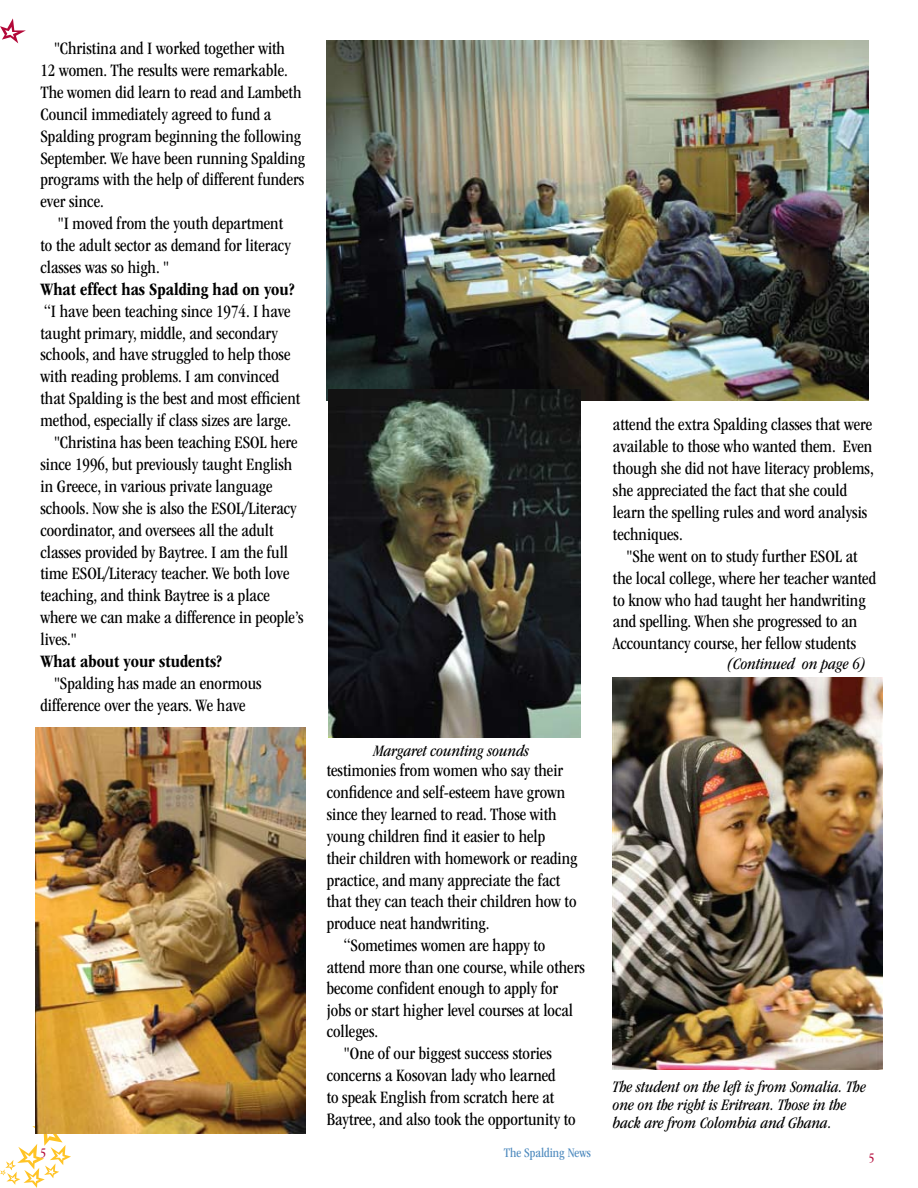
<style>
.page{position:relative;width:918px;height:1188px;background:#fff}
.page>*{position:absolute;margin:0;border:0;box-sizing:border-box;transform-origin:0 0}
.t1{font:condensed 18px/21.9px "ITC Garamond Std";color:#000}
.t2{font:700 condensed 18px "ITC Garamond Std";color:#000}
.t3{font:italic condensed 16.5px/18.3px "ITC Garamond Std";color:#000}
.t4{font:condensed 13.5px "ITC Garamond Std";color:#4e8abe}
.t5{font:condensed 13.5px "ITC Garamond Std";color:#b30838}
</style>
<div class="page">
<svg style="left:0;top:1126px;width:71px;height:62px"></svg>
<svg style="left:0;top:18px;width:26px;height:25px"></svg>
<img style="left:613px;top:678px;width:270px;height:392px">
<img style="left:35px;top:728px;width:270px;height:406px">
<img style="left:327px;top:40px;width:541px;height:360px">
<img style="left:329px;top:390px;width:252px;height:348px">
<p class="t1" style="left:40px;top:38px;width:266px;text-indent:14px">"Christina and I worked together with<br>12 women. The results were remarkable.<br>The women did learn to read and Lambeth Council immediately agreed to fund a Spalding program beginning the following September. We have been running Spalding programs with the help of different funders ever since.</p>
<p class="t1" style="left:40px;top:213px;width:252px;text-indent:17px">"I moved from the youth department to the adult sector as demand for literacy classes was so high. "</p>
<p class="t2" style="left:40px;top:279px;width:255px">What effect has Spalding had on you?</p>
<p class="t1" style="left:44px;top:300px;width:249px">“I have been teaching since 1974. I have</p>
<p class="t1" style="left:40px;top:322px;width:239px">taught primary, middle, and secondary</p>
<p class="t1" style="left:40px;top:344px;width:251px">schools, and have struggled to help those</p>
<p class="t1" style="left:40px;top:366px;width:240px">with reading problems. I am convinced</p>
<p class="t1" style="left:40px;top:388px;width:261px">that Spalding is the best and most efficient</p>
<p class="t1" style="left:40px;top:410px;width:252px">method, especially if class sizes are large.</p>
<p class="t1" style="left:54px;top:432px;width:245px">"Christina has been teaching ESOL here</p>
<p class="t1" style="left:40px;top:453px;width:253px">since 1996, but previously taught English</p>
<p class="t1" style="left:40px;top:475px;width:233px">in Greece, in various private language</p>
<p class="t1" style="left:40px;top:497px;width:258px">schools. Now she is also the ESOL/Literacy</p>
<p class="t1" style="left:40px;top:519px;width:235px">coordinator, and oversees all the adult</p>
<p class="t1" style="left:40px;top:541px;width:249px">classes provided by Baytree. I am the full</p>
<p class="t1" style="left:40px;top:563px;width:251px">time ESOL/Literacy teacher. We both love</p>
<p class="t1" style="left:40px;top:585px;width:231px">teaching, and think Baytree is a place</p>
<p class="t1" style="left:40px;top:607px;width:265px">where we can make a difference in people’s</p>
<p class="t1" style="left:40px;top:629px;width:38px">lives."</p>
<p class="t2" style="left:40px;top:651px;width:183px">What about your students?</p>
<p class="t1" style="left:40px;top:672px;width:223px;text-indent:14px">"Spalding has made an enormous difference over the years. We have</p>
<p class="t3" style="left:374px;top:742px;width:157px">Margaret counting sounds</p>
<p class="t1" style="left:327px;top:759px;width:238px">testimonies from women who say their</p>
<p class="t1" style="left:327px;top:781px;width:240px">confidence and self-esteem have grown</p>
<p class="t1" style="left:327px;top:803px;width:232px">since they learned to read. Those with</p>
<p class="t1" style="left:327px;top:825px;width:220px">young children find it easier to help</p>
<p class="t1" style="left:327px;top:847px;width:252px">their children with homework or reading</p>
<p class="t1" style="left:327px;top:869px;width:235px">practice, and many appreciate the fact</p>
<p class="t1" style="left:327px;top:891px;width:251px">that they can teach their children how to</p>
<p class="t1" style="left:327px;top:913px;width:164px">produce neat handwriting.</p>
<p class="t1" style="left:343px;top:934px;width:204px">“Sometimes women are happy to</p>
<p class="t1" style="left:327px;top:956px;width:260px">attend more than one course, while others</p>
<p class="t1" style="left:327px;top:978px;width:233px">become confident enough to apply for</p>
<p class="t1" style="left:327px;top:999px;width:248px">jobs or start higher level courses at local</p>
<p class="t1" style="left:327px;top:1021px;width:53px">colleges.</p>
<p class="t1" style="left:344px;top:1043px;width:209px">"One of our biggest success stories</p>
<p class="t1" style="left:327px;top:1065px;width:231px">concerns a Kosovan lady who learned</p>
<p class="t1" style="left:327px;top:1087px;width:229px">to speak English from scratch here at</p>
<p class="t1" style="left:327px;top:1108px;width:251px">Baytree, and also took the opportunity to</p>
<p class="t1" style="left:613px;top:414px;width:262px">attend the extra Spalding classes that were available to those who wanted them. Even though she did not have literacy problems, she appreciated the fact that she could learn the spelling rules and word analysis techniques.</p>
<p class="t1" style="left:613px;top:545px;width:265px;text-indent:14px">"She went on to study further ESOL at the local college, where her teacher wanted to know who had taught her handwriting and spelling. When she progressed to an Accountancy course, her fellow students</p>
<p class="t3" style="left:728px;top:655px;width:140px">(Continued on page 6)</p>
<p class="t3" style="left:613px;top:1077px;width:255px">The student on the left is from Somalia. The one on the right is Eritrean. Those in the back are from Colombia and Ghana.</p>
<p class="t5" style="left:40px;top:1145px;width:7px">5</p>
<p class="t4" style="left:504px;top:1145px;width:88px">The Spalding News</p>
<p class="t5" style="left:869px;top:1150px;width:7px">5</p>
</div>
